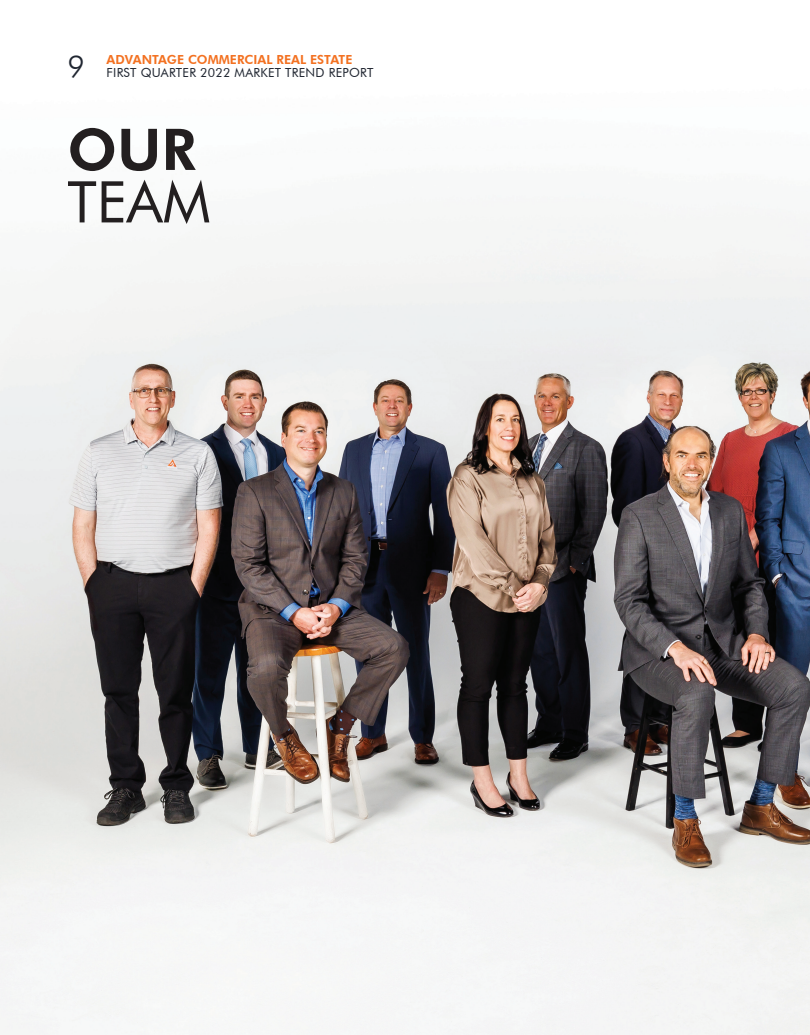
<style>
.page{position:relative;width:810px;height:1035px;background:#fff}
.page>*{position:absolute;margin:0;border:0;box-sizing:border-box;transform-origin:0 0}
.t1{font:57.5px "Futura BT";color:#231f20}
.t2{font:800 57.5px "Futura BT";color:#231f20}
.t3{font:300 30px "Futura BT";color:#202631}
.t4{font:12.5px "Futura BT";letter-spacing:.02em;color:#202631}
.t5{font:800 12.5px "Futura BT";color:#f37121}
</style>
<div class="page">
<img style="left:0;top:194px;width:810px;height:841px">
<h2 class="t3" style="left:68px;top:48px;width:19px">9</h2>
<p class="t5" style="left:107px;top:52px;width:247px">ADVANTAGE COMMERCIAL REAL ESTATE</p>
<p class="t4" style="left:107px;top:65px;width:268px">FIRST QUARTER 2022 MARKET TREND REPORT</p>
<h1 class="t2" style="left:68px;top:115px;width:130px">OUR</h1>
<h1 class="t1" style="left:68px;top:167px;width:145px">TEAM</h1>
</div>
